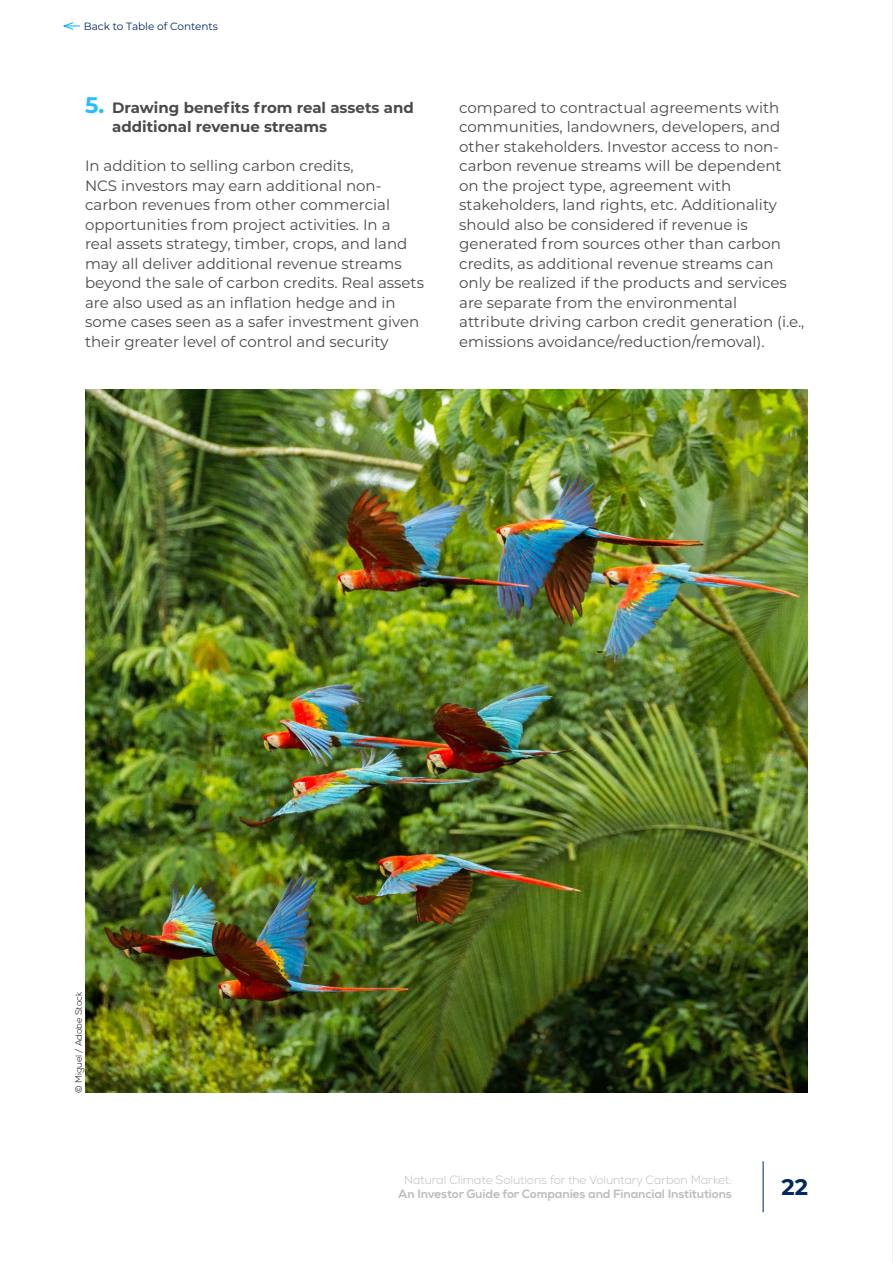
<style>
.page{position:relative;width:893px;height:1263px;background:#fff}
.page>*{position:absolute;margin:0;border:0;box-sizing:border-box;transform-origin:0 0}
.t1{font:700 22.5px "Montserrat";color:#002663}
.t2{font:15px/19.5px "Montserrat";color:#4a4a49}
.t3{font:700 15px/19.5px "Montserrat";color:#4a4a49}
.t4{font:300 12px "Nexa";letter-spacing:-.01em;color:#bcbcbc}
.t5{font:800 12px "Nexa";letter-spacing:-.01em;color:#bcbcbc}
.t6{font:10.5px "Montserrat";color:#002663}
.t7{font:300 9px "Nexa";color:#000}
.s1{font-size:22.5px;color:#26bcff}
</style>
<div class="page">
<hr style="left:763px;top:1161px;width:1px;height:51px;background:#002663">
<svg style="left:63px;top:22px;width:17px;height:8px"></svg>
<img style="left:85px;top:390px;width:723px;height:703px">
<hr style="left:892px;top:0;width:1px;height:1263px;background:#e7e6e6">
<p class="t6" style="left:84px;top:19px;width:136px">Back to Table of Contents</p>
<p class="t3" style="left:112px;top:97px;width:303px;text-indent:-27px"><span class="s1">5.</span> Drawing benefits from real assets and additional revenue streams</p>
<p class="t2" style="left:85px;top:155px;width:340px">In addition to selling carbon credits,<br>NCS investors may earn additional non&shy;carbon revenues from other commercial opportunities from project activities. In a<br>real assets strategy, timber, crops, and land may all deliver additional revenue streams beyond the sale of carbon credits. Real assets are also used as an inflation hedge and in some cases seen as a safer investment given their greater level of control and security</p>
<p class="t2" style="left:459px;top:97px;width:347px">compared to contractual agreements with communities, landowners, developers, and other stakeholders. Investor access to non&shy;carbon revenue streams will be dependent on the project type, agreement with stakeholders, land rights, etc. Additionality should also be considered if revenue is generated from sources other than carbon credits, as additional revenue streams can only be realized if the products and services are separate from the environmental attribute driving carbon credit generation (i.e., emissions avoidance/reduction/removal).</p>
<p class="t7" style="left:73px;top:1093px;width:102px;rotate:-90deg">© Miguel / Adobe Stock</p>
<p class="t4" style="left:404px;top:1172px;width:329px">Natural Climate Solutions for the Voluntary Carbon Market:</p>
<p class="t5" style="left:398px;top:1186px;width:335px">An Investor Guide for Companies and Financial Institutions</p>
<h1 class="t1" style="left:781px;top:1171px;width:28px">22</h1>
</div>
